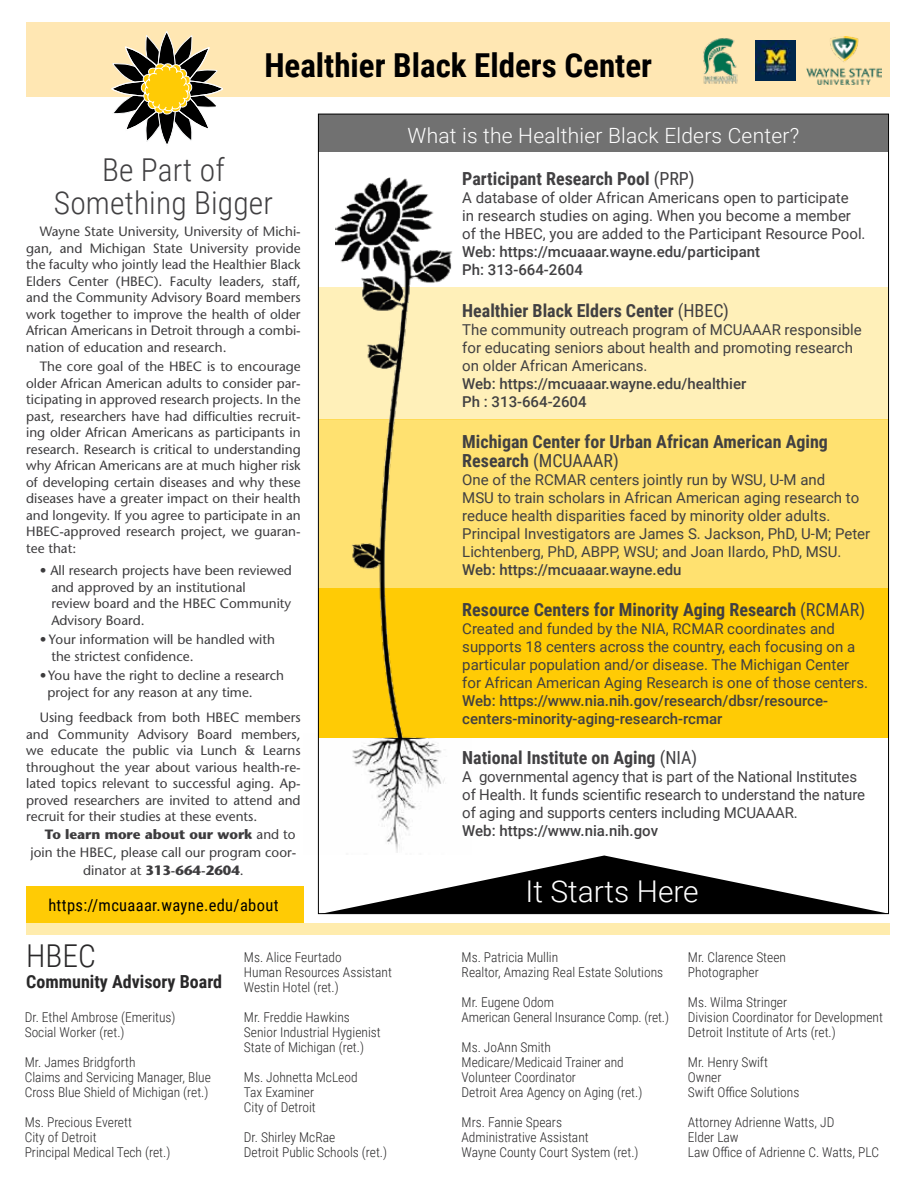
<style>
.page{position:relative;width:918px;height:1188px;background:#fff}
.page>*{position:absolute;margin:0;border:0;box-sizing:border-box;transform-origin:0 0}
.t1{font:700 33px "Roboto Condensed";color:#000}
.t2{font:300 31.5px/33px "Roboto Condensed";letter-spacing:.005em;color:#414042;text-align:center}
.t3{font:300 31.5px "Roboto Condensed";color:#292829}
.t4{font:300 30px "Roboto";color:#fff}
.t5{font:300 21px "Roboto";letter-spacing:.01em;color:#fff}
.t6{font:700 18px/19.5px "Roboto Condensed";color:#414042}
.t7{font:700 18px "Roboto Condensed";color:#292829}
.t8{font:16.5px "Roboto Condensed";letter-spacing:.02em;color:#000}
.t9{font:15px/18px "Roboto";color:#414042}
.t10{font:500 15px/18px "Roboto";color:#414042}
.t11{font:13.5px/16.5px "Stone Sans";color:#3d3c3e;text-align:justify}
.t12{font:300 13.5px/15px "Roboto Condensed";color:#292829}
.t13{font:700 13.5px "Stone Sans";color:#3d3c3e}
.s1{font-weight:400}
</style>
<div class="page">
<div style="left:26px;top:887px;width:278px;height:48px;background:#ffcb05"></div>
<div style="left:26px;top:23px;width:864px;height:74px;background:#ffe7b3"></div>
<img style="left:317px;top:734px;width:128px;height:121px">
<div style="left:320px;top:419px;width:569px;height:169px;background:#ffe170"></div>
<div style="left:318px;top:287px;width:570px;height:132px;background:#fff0b9"></div>
<div style="left:319px;top:588px;width:570px;height:150px;background:#ffcb05"></div>
<img style="left:336px;top:177px;width:116px;height:561px">
<div style="left:26px;top:924px;width:864px;height:11px;background:#ffecad"></div>
<div style="left:319px;top:114px;width:569px;height:38px;background:#717171"></div>
<svg style="left:330px;top:856px;width:550px;height:56px"></svg>
<svg style="left:111px;top:31px;width:111px;height:113px"></svg>
<img style="left:807px;top:37px;width:74px;height:48px">
<img style="left:756px;top:41px;width:40px;height:40px">
<img style="left:703px;top:38px;width:35px;height:46px">
<h1 class="t1" style="left:264px;top:42px;width:389px">Healthier Black Elders Center</h1>
<h2 class="t2" style="left:54px;top:152px;width:221px">Be Part of<br>Something Bigger</h2>
<p class="t11" style="left:26px;top:223px;width:276px;text-indent:14px">Wayne State University, University of Michi&shy;gan, and Michigan State University provide the faculty who jointly lead the Healthier Black Elders Center (HBEC). Faculty leaders, staff, and the Community Advisory Board members work together to improve the health of older African Americans in Detroit through a combi&shy;nation of education and research.</p>
<p class="t11" style="left:26px;top:358px;width:276px;text-indent:14px">The core goal of the HBEC is to encourage older African American adults to consider par&shy;ticipating in approved research projects. In the past, researchers have had difficulties recruit&shy;ing older African Americans as participants in research. Research is critical to understanding why African Americans are at much higher risk of developing certain diseases and why these diseases have a greater impact on their health and longevity. If you agree to participate in an HBEC-approved research project, we guaran&shy;tee that:</p>
<p class="t11" style="left:51px;top:562px;width:242px;text-align:left;text-indent:-12px">• All research projects have been reviewed and approved by an institutional<br>review board and the HBEC Community<br>Advisory Board.</p>
<p class="t11" style="left:51px;top:631px;width:225px;text-indent:-12px">• Your information will be handled with the strictest confidence.</p>
<p class="t11" style="left:47px;top:667px;width:238px;text-indent:-8px">• You have the right to decline a research project for any reason at any time.</p>
<p class="t11" style="left:26px;top:709px;width:276px;text-indent:14px">Using feedback from both HBEC members and Community Advisory Board members, we educate the public via Lunch &amp; Learns throughout the year about various health-re&shy;lated topics relevant to successful aging. Ap&shy;proved researchers are invited to attend and recruit for their studies at these events.</p>
<p class="t13" style="left:45px;top:826px;width:252px">To learn more about our work <span class="s1">and to</span></p>
<p class="t11" style="left:31px;top:844px;width:267px">join the HBEC, please call our program coor-</p>
<p class="t13" style="left:83px;top:862px;width:162px"><span class="s1">dinator at</span> 313-664-2604<span class="s1">.</span></p>
<p class="t8" style="left:48px;top:894px;width:232px">https://mcuaaar.wayne.edu/about</p>
<h2 class="t3" style="left:26px;top:933px;width:71px">HBEC</h2>
<h3 class="t7" style="left:26px;top:969px;width:197px">Community Advisory Board</h3>
<p class="t12" style="left:25px;top:1009px;width:152px">Dr. Ethel Ambrose (Emeritus)<br>Social Worker (ret.)</p>
<p class="t12" style="left:25px;top:1054px;width:188px">Mr. James Bridgforth<br>Claims and Servicing Manager, Blue<br>Cross Blue Shield of Michigan (ret.)</p>
<p class="t12" style="left:25px;top:1114px;width:147px">Ms. Precious Everett<br>City of Detroit<br>Principal Medical Tech (ret.)</p>
<p class="t12" style="left:244px;top:949px;width:150px">Ms. Alice Feurtado<br>Human Resources Assistant<br>Westin Hotel (ret.)</p>
<p class="t12" style="left:244px;top:1009px;width:138px">Mr. Freddie Hawkins<br>Senior Industrial Hygienist<br>State of Michigan (ret.)</p>
<p class="t12" style="left:244px;top:1069px;width:115px">Ms. Johnetta McLeod<br>Tax Examiner<br>City of Detroit</p>
<p class="t12" style="left:244px;top:1129px;width:145px">Dr. Shirley McRae<br>Detroit Public Schools (ret.)</p>
<h3 class="t5" style="left:408px;top:121px;width:393px">What is the Healthier Black Elders Center?</h3>
<h3 class="t6" style="left:462px;top:168px;width:234px">Participant Research Pool <span class="s1">(PRP)</span></h3>
<p class="t9" style="left:462px;top:188px;width:405px">A database of older African Americans open to participate<br>in research studies on aging. When you become a member of the HBEC, you are added to the Participant Resource Pool.</p>
<p class="t10" style="left:462px;top:242px;width:299px">Web: https://mcuaaar.wayne.edu/participant<br>Ph: 313-664-2604</p>
<h3 class="t6" style="left:462px;top:300px;width:268px">Healthier Black Elders Center <span class="s1">(HBEC)</span></h3>
<p class="t9" style="left:462px;top:320px;width:401px">The community outreach program of MCUAAAR responsible for educating seniors about health and promoting research on older African Americans.</p>
<p class="t10" style="left:462px;top:374px;width:286px">Web: https://mcuaaar.wayne.edu/healthier<br>Ph : 313-664-2604</p>
<h3 class="t6" style="left:462px;top:431px;width:367px">Michigan Center for Urban African American Aging<br>Research <span class="s1">(MCUAAAR)</span></h3>
<p class="t9" style="left:462px;top:470px;width:409px">One of the RCMAR centers jointly run by WSU, U-M and<br>MSU to train scholars in African American aging research to reduce health disparities faced by minority older adults.<br>Principal Investigators are James S. Jackson, PhD, U-M; Peter Lichtenberg, PhD, ABPP, WSU; and Joan Ilardo, PhD, MSU.</p>
<p class="t10" style="left:462px;top:560px;width:221px">Web: https://mcuaaar.wayne.edu</p>
<h3 class="t6" style="left:462px;top:599px;width:404px">Resource Centers for Minority Aging Research <span class="s1">(RCMAR)</span></h3>
<p class="t9" style="left:462px;top:619px;width:407px">Created and funded by the NIA, RCMAR coordinates and supports 18 centers across the country, each focusing on a particular population and/or disease. The Michigan Center for African American Aging Research is one of those centers.</p>
<p class="t10" style="left:462px;top:691px;width:367px">Web: https://www.nia.nih.gov/research/dbsr/resource&shy;centers-minority-aging-research-rcmar</p>
<h3 class="t6" style="left:462px;top:747px;width:237px">National Institute on Aging <span class="s1">(NIA)</span></h3>
<p class="t9" style="left:462px;top:767px;width:404px">A governmental agency that is part of the National Institutes of Health. It funds scientific research to understand the nature of aging and supports centers including MCUAAAR.</p>
<p class="t10" style="left:462px;top:821px;width:197px">Web: https://www.nia.nih.gov</p>
<h3 class="t4" style="left:525px;top:870px;width:175px">It Starts Here</h3>
<p class="t12" style="left:462px;top:949px;width:203px">Ms. Patricia Mullin<br>Realtor, Amazing Real Estate Solutions</p>
<p class="t12" style="left:462px;top:994px;width:209px">Mr. Eugene Odom<br>American General Insurance Comp. (ret.)</p>
<p class="t12" style="left:462px;top:1039px;width:182px">Ms. JoAnn Smith<br>Medicare/Medicaid Trainer and<br>Volunteer Coordinator<br>Detroit Area Agency on Aging (ret.)</p>
<p class="t12" style="left:462px;top:1114px;width:179px">Mrs. Fannie Spears<br>Administrative Assistant<br>Wayne County Court System (ret.)</p>
<p class="t12" style="left:688px;top:949px;width:100px">Mr. Clarence Steen<br>Photographer</p>
<p class="t12" style="left:688px;top:994px;width:197px">Ms. Wilma Stringer<br>Division Coordinator for Development<br>Detroit Institute of Arts (ret.)</p>
<p class="t12" style="left:688px;top:1054px;width:113px">Mr. Henry Swift<br>Owner<br>Swift Office Solutions</p>
<p class="t12" style="left:688px;top:1114px;width:193px">Attorney Adrienne Watts, JD<br>Elder Law<br>Law Office of Adrienne C. Watts, PLC</p>
</div>
